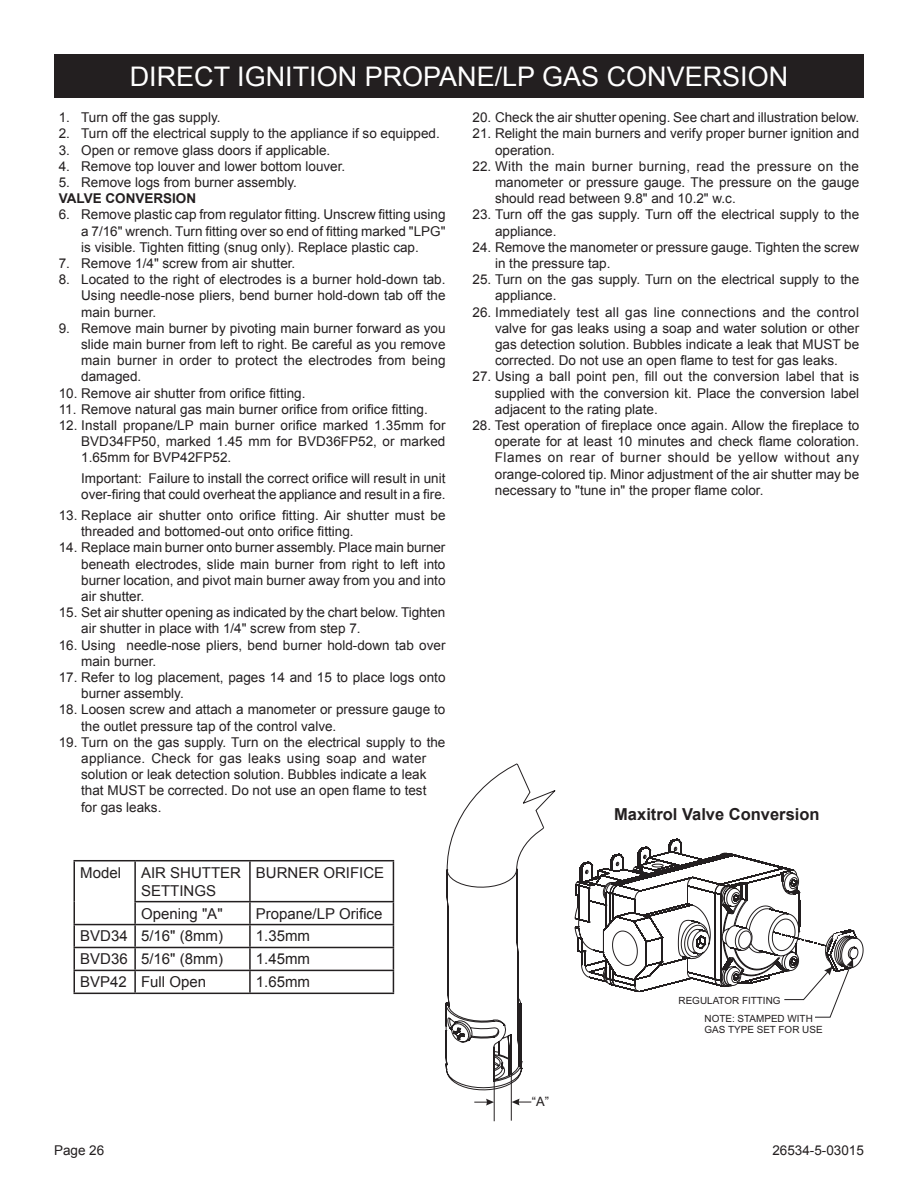
<style>
.page{position:relative;width:918px;height:1188px;background:#fff}
.page>*{position:absolute;margin:0;border:0;box-sizing:border-box;transform-origin:0 0}
.t1{font:27px "Arial";color:#fff}
.t2{font:700 16.5px "Arial";color:#231f20}
.t3{font:15px/18px "Arial";color:#231f20}
.t4{font:13.5px/16.2px "Arial";color:#231f20}
.t5{font:700 13.5px "Arial";color:#231f20}
.t6{font:12.9px "Arial";color:#231f20}
.t7{font:9.9px/18.1px "Arial";color:#231f20}
</style>
<div class="page">
<hr style="left:74px;top:860px;width:61px;height:1px;background:#231f20">
<hr style="left:74px;top:861px;width:1px;height:41px;background:#231f20">
<hr style="left:135px;top:860px;width:115px;height:1px;background:#231f20">
<hr style="left:134px;top:861px;width:2px;height:40px;background:#231f20">
<hr style="left:250px;top:860px;width:144px;height:1px;background:#231f20">
<hr style="left:249px;top:861px;width:2px;height:40px;background:#231f20">
<hr style="left:393px;top:861px;width:1px;height:40px;background:#231f20">
<hr style="left:134px;top:901px;width:116px;height:1px;background:#231f20">
<hr style="left:134px;top:902px;width:2px;height:22px;background:#231f20">
<hr style="left:250px;top:901px;width:144px;height:1px;background:#231f20">
<hr style="left:249px;top:902px;width:2px;height:22px;background:#231f20">
<hr style="left:74px;top:924px;width:61px;height:1px;background:#231f20">
<hr style="left:135px;top:924px;width:115px;height:1px;background:#231f20">
<hr style="left:134px;top:925px;width:2px;height:22px;background:#231f20">
<hr style="left:250px;top:924px;width:144px;height:1px;background:#231f20">
<hr style="left:249px;top:925px;width:2px;height:22px;background:#231f20">
<hr style="left:74px;top:947px;width:61px;height:1px;background:#231f20">
<hr style="left:135px;top:947px;width:115px;height:1px;background:#231f20">
<hr style="left:134px;top:948px;width:2px;height:22px;background:#231f20">
<hr style="left:250px;top:947px;width:144px;height:1px;background:#231f20">
<hr style="left:249px;top:948px;width:2px;height:22px;background:#231f20">
<hr style="left:74px;top:970px;width:61px;height:1px;background:#231f20">
<svg style="left:74px;top:902px;width:1px;height:91px"></svg>
<hr style="left:135px;top:970px;width:115px;height:1px;background:#231f20">
<hr style="left:134px;top:971px;width:2px;height:22px;background:#231f20">
<hr style="left:250px;top:970px;width:144px;height:1px;background:#231f20">
<hr style="left:249px;top:971px;width:2px;height:22px;background:#231f20">
<svg style="left:393px;top:902px;width:1px;height:91px"></svg>
<hr style="left:74px;top:993px;width:61px;height:1px;background:#231f20">
<hr style="left:135px;top:993px;width:115px;height:1px;background:#231f20">
<hr style="left:250px;top:993px;width:144px;height:1px;background:#231f20">
<svg style="left:446px;top:763px;width:110px;height:358px"></svg>
<svg style="left:575px;top:839px;width:288px;height:179px"></svg>
<div style="left:54px;top:54px;width:810px;height:44px;background:#231f20"></div>
<h1 class="t1" style="left:130px;top:58px;width:660px">DIRECT IGNITION PROPANE/LP GAS CONVERSION</h1>
<p class="t4" style="left:59px;top:109px;width:163px">1. Turn off the gas supply.</p>
<p class="t4" style="left:59px;top:126px;width:383px">2. Turn off the electrical supply to the appliance if so equipped.</p>
<p class="t4" style="left:59px;top:142px;width:273px">3. Open or remove glass doors if applicable.</p>
<p class="t4" style="left:59px;top:158px;width:288px">4. Remove top louver and lower bottom louver.</p>
<p class="t4" style="left:59px;top:174px;width:240px">5. Remove logs from burner assembly.</p>
<p class="t5" style="left:59px;top:189px;width:139px">VALVE CONVERSION</p>
<p class="t4" style="left:81px;top:207px;width:366px;text-align:justify;text-indent:-23px">6. Remove plastic cap from regulator fitting. Unscrew fitting using a 7/16" wrench. Turn fitting over so end of fitting marked "LPG" is visible. Tighten fitting (snug only). Replace plastic cap.</p>
<p class="t4" style="left:59px;top:255px;width:238px">7. Remove 1/4" screw from air shutter.</p>
<p class="t4" style="left:81px;top:271px;width:366px;text-align:justify;text-indent:-23px">8. Located to the right of electrodes is a burner hold-down tab.<br>Using needle-nose pliers, bend burner hold-down tab off the main burner.</p>
<p class="t4" style="left:81px;top:320px;width:366px;text-align:justify;text-indent:-23px">9. Remove main burner by pivoting main burner forward as you slide main burner from left to right. Be careful as you remove main burner in order to protect the electrodes from being damaged.</p>
<p class="t4" style="left:59px;top:385px;width:248px">10. Remove air shutter from orifice fitting.</p>
<p class="t4" style="left:59px;top:401px;width:371px">11. Remove natural gas main burner orifice from orifice fitting.</p>
<p class="t4" style="left:81px;top:417px;width:366px;text-align:justify;text-indent:-22px">12. Install propane/LP main burner orifice marked 1.35mm for BVD34FP50, marked 1.45 mm for BVD36FP52, or marked 1.65mm for BVP42FP52.</p>
<p class="t4" style="left:81px;top:470px;width:366px">Important: Failure to install the correct orifice will result in unit over-firing that could overheat the appliance and result in a fire.</p>
<p class="t4" style="left:81px;top:507px;width:366px;text-indent:-22px">13. Replace air shutter onto orifice fitting. Air shutter must be threaded and bottomed-out onto orifice fitting.</p>
<p class="t4" style="left:81px;top:540px;width:366px;text-align:justify;text-indent:-23px">14. Replace main burner onto burner assembly. Place main burner beneath electrodes, slide main burner from right to left into burner location, and pivot main burner away from you and into air shutter.</p>
<p class="t4" style="left:81px;top:604px;width:366px;text-indent:-23px">15. Set air shutter opening as indicated by the chart below. Tighten air shutter in place with 1/4" screw from step 7.</p>
<p class="t4" style="left:81px;top:637px;width:366px;text-indent:-23px">16. Using needle-nose pliers, bend burner hold-down tab over main burner.</p>
<p class="t4" style="left:81px;top:669px;width:366px;text-indent:-23px">17. Refer to log placement, pages 14 and 15 to place logs onto burner assembly.</p>
<p class="t4" style="left:81px;top:702px;width:366px;text-indent:-23px">18. Loosen screw and attach a manometer or pressure gauge to the outlet pressure tap of the control valve.</p>
<p class="t4" style="left:81px;top:734px;width:366px;text-indent:-22px">19. Turn on the gas supply. Turn on the electrical supply to the appliance. Check for gas leaks using soap and water solution or leak detection solution. Bubbles indicate a leak that MUST be corrected. Do not use an open flame to test for gas leaks.</p>
<p class="t3" style="left:80px;top:864px;width:42px">Model</p>
<p class="t3" style="left:141px;top:864px;width:102px">AIR SHUTTER<br>SETTINGS</p>
<p class="t3" style="left:256px;top:864px;width:130px">BURNER ORIFICE</p>
<p class="t3" style="left:141px;top:904px;width:83px">Opening "A"</p>
<p class="t3" style="left:256px;top:904px;width:128px">Propane/LP Orifice</p>
<p class="t3" style="left:80px;top:927px;width:144px">BVD34 5/16" (8mm)</p>
<p class="t3" style="left:256px;top:927px;width:56px">1.35mm</p>
<p class="t3" style="left:80px;top:950px;width:144px">BVD36 5/16" (8mm)</p>
<p class="t3" style="left:256px;top:950px;width:56px">1.45mm</p>
<p class="t3" style="left:80px;top:973px;width:127px">BVP42 Full Open</p>
<p class="t3" style="left:256px;top:973px;width:56px">1.65mm</p>
<p class="t4" style="left:473px;top:109px;width:388px">20. Check the air shutter opening. See chart and illustration below.</p>
<p class="t4" style="left:495px;top:126px;width:366px;text-indent:-23px">21. Relight the main burners and verify proper burner ignition and operation.</p>
<p class="t4" style="left:495px;top:158px;width:366px;text-align:justify;text-indent:-23px">22. With the main burner burning, read the pressure on the manometer or pressure gauge. The pressure on the gauge should read between 9.8" and 10.2" w.c.</p>
<p class="t4" style="left:495px;top:207px;width:366px;text-indent:-23px">23. Turn off the gas supply. Turn off the electrical supply to the appliance.</p>
<p class="t4" style="left:495px;top:239px;width:366px;text-indent:-23px">24. Remove the manometer or pressure gauge. Tighten the screw in the pressure tap.</p>
<p class="t4" style="left:495px;top:271px;width:366px;text-indent:-23px">25. Turn on the gas supply. Turn on the electrical supply to the appliance.</p>
<p class="t4" style="left:495px;top:304px;width:366px;text-align:justify;text-indent:-23px">26. Immediately test all gas line connections and the control valve for gas leaks using a soap and water solution or other gas detection solution. Bubbles indicate a leak that MUST be corrected. Do not use an open flame to test for gas leaks.</p>
<p class="t4" style="left:495px;top:369px;width:366px;text-align:justify;text-indent:-22px">27. Using a ball point pen, fill out the conversion label that is supplied with the conversion kit. Place the conversion label adjacent to the rating plate.</p>
<p class="t4" style="left:495px;top:417px;width:366px;text-align:justify;text-indent:-22px">28. Test operation of fireplace once again. Allow the fireplace to operate for at least 10 minutes and check flame coloration.<br>Flames on rear of burner should be yellow without any orange-colored tip. Minor adjustment of the air shutter may be necessary to "tune in" the proper flame color.</p>
<p class="t2" style="left:614px;top:804px;width:207px">Maxitrol Valve Conversion</p>
<p class="t6" style="left:532px;top:1094px;width:19px">“A”</p>
<p class="t7" style="left:705px;top:991px;width:110px;text-indent:-26px">REGULATOR FITTING<br>NOTE: STAMPED WITH</p>
<p class="t7" style="left:705px;top:1020px;width:120px">GAS TYPE SET FOR USE</p>
<p class="t4" style="left:54px;top:1143px;width:52px">Page 26</p>
<p class="t4" style="left:772px;top:1143px;width:93px">26534-5-03015</p>
</div>
